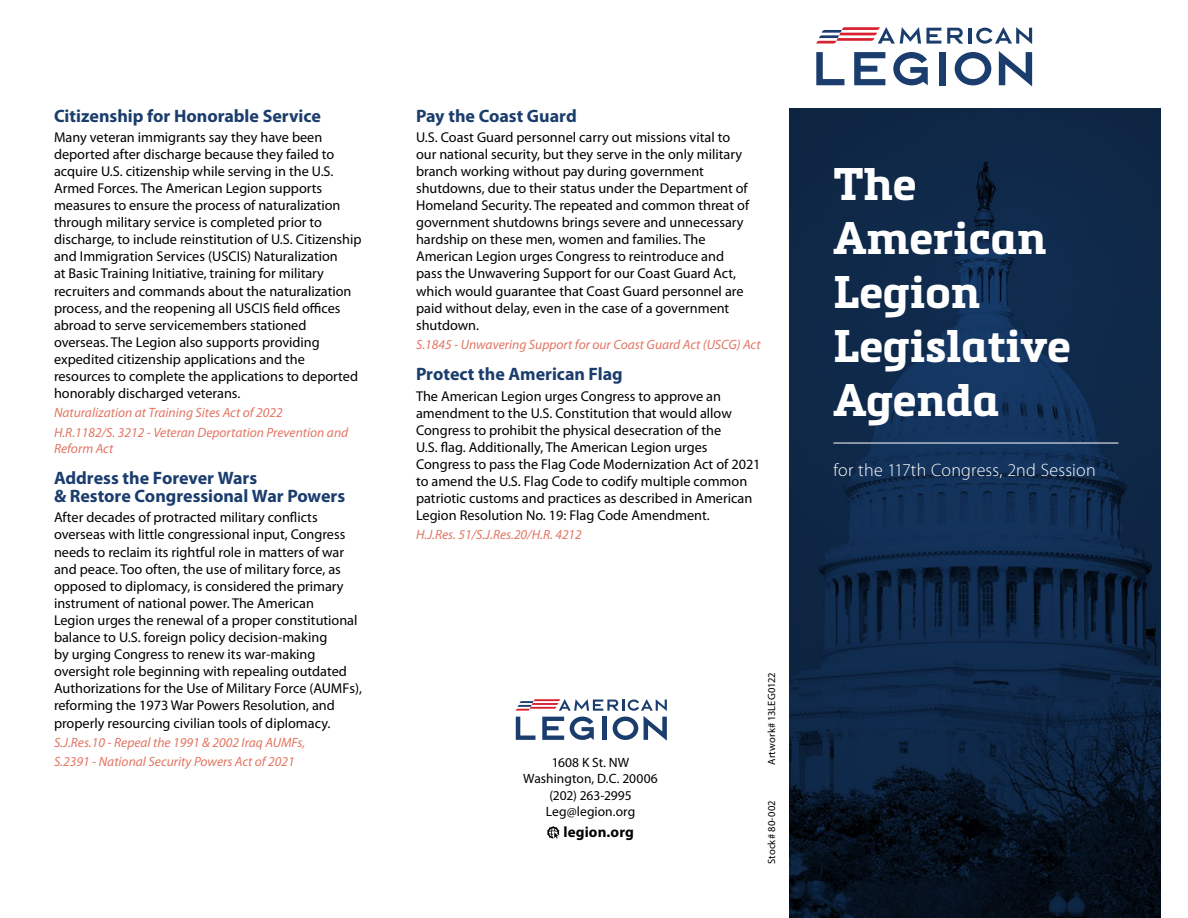
<style>
.page{position:relative;width:1188px;height:918px;background:#fff}
.page>*{position:absolute;margin:0;border:0;box-sizing:border-box;transform-origin:0 0}
.Body{font:700 45px/54px "Metronic Slab Pro";color:#fff}
.Subhead{font:700 18px/18px "Myriad Pro";color:#1b3d6d}
.t1{font:300 18px "Myriad Pro";letter-spacing:.015em;color:#fff}
.t2{font:700 15px "Myriad Pro";letter-spacing:.005em;color:#000}
.Body-2{font:14.25px/17.1px "Myriad Pro";color:#000}
.Resolution{font:italic 13.5px/16.2px "Myriad Pro";color:#e27663}
.t3{font:13.5px "Myriad Pro";color:#000}
.Subhead-2{font:10.5px "Myriad Pro";letter-spacing:.01em;color:#000}
</style>
<div class="page">
<img style="left:789px;top:108px;width:372px;height:810px">
<hr style="left:833px;top:443px;width:286px;height:1px;background:#fff">
<svg style="left:816px;top:52px;width:28px;height:33px"></svg>
<svg style="left:854px;top:52px;width:31px;height:33px"></svg>
<svg style="left:893px;top:52px;width:35px;height:33px"></svg>
<div style="left:939px;top:52px;width:7px;height:33px;background:#1b3d6d"></div>
<svg style="left:955px;top:52px;width:36px;height:33px"></svg>
<svg style="left:999px;top:51px;width:33px;height:35px"></svg>
<svg style="left:947px;top:28px;width:16px;height:16px"></svg>
<hr style="left:968px;top:28px;width:3px;height:16px;background:#1b3d6d">
<svg style="left:976px;top:27px;width:56px;height:17px"></svg>
<svg style="left:816px;top:27px;width:125px;height:17px"></svg>
<svg style="left:547px;top:826px;width:12px;height:13px"></svg>
<svg style="left:516px;top:699px;width:151px;height:42px"></svg>
<p class="Subhead" style="left:54px;top:107px;width:269px">Citizenship for Honorable Service</p>
<p class="Body-2" style="left:54px;top:129px;width:309px">Many veteran immigrants say they have been deported after discharge because they failed to acquire U.S. citizenship while serving in the U.S.<br>Armed Forces. The American Legion supports measures to ensure the process of naturalization through military service is completed prior to discharge, to include reinstitution of U.S. Citizenship and Immigration Services (USCIS) Naturalization<br>at Basic Training Initiative, training for military recruiters and commands about the naturalization process, and the reopening all USCIS field offices abroad to serve servicemembers stationed overseas. The Legion also supports providing expedited citizenship applications and the resources to complete the applications to deported honorably discharged veterans.</p>
<p class="Resolution" style="left:54px;top:405px;width:230px">Naturalization at Training Sites Act of 2022</p>
<p class="Resolution" style="left:54px;top:424px;width:296px">H.R.1182/S. 3212 - Veteran Deportation Prevention and<br>Reform Act</p>
<p class="Subhead" style="left:54px;top:469px;width:293px">Address the Forever Wars<br>&amp; Restore Congressional War Powers</p>
<p class="Body-2" style="left:54px;top:509px;width:310px">After decades of protracted military conflicts overseas with little congressional input, Congress needs to reclaim its rightful role in matters of war and peace. Too often, the use of military force, as opposed to diplomacy, is considered the primary instrument of national power. The American<br>Legion urges the renewal of a proper constitutional balance to U.S. foreign policy decision-making<br>by urging Congress to renew its war-making oversight role beginning with repealing outdated Authorizations for the Use of Military Force (AUMFs), reforming the 1973 War Powers Resolution, and properly resourcing civilian tools of diplomacy.</p>
<p class="Resolution" style="left:54px;top:734px;width:253px">S.J.Res.10 - Repeal the 1991 &amp; 2002 Iraq AUMFs,</p>
<p class="Resolution" style="left:54px;top:754px;width:242px">S.2391 - National Security Powers Act of 2021</p>
<p class="Subhead" style="left:416px;top:107px;width:162px">Pay the Coast Guard</p>
<p class="Body-2" style="left:416px;top:129px;width:335px">U.S. Coast Guard personnel carry out missions vital to our national security, but they serve in the only military branch working without pay during government shutdowns, due to their status under the Department of Homeland Security. The repeated and common threat of government shutdowns brings severe and unnecessary hardship on these men, women and families. The American Legion urges Congress to reintroduce and pass the Unwavering Support for our Coast Guard Act, which would guarantee that Coast Guard personnel are paid without delay, even in the case of a government shutdown.</p>
<p class="Resolution" style="left:416px;top:337px;width:346px">S.1845 - Unwavering Support for our Coast Guard Act (USCG) Act</p>
<p class="Subhead" style="left:416px;top:366px;width:208px">Protect the American Flag</p>
<p class="Body-2" style="left:416px;top:387px;width:346px">The American Legion urges Congress to approve an amendment to the U.S. Constitution that would allow Congress to prohibit the physical desecration of the<br>U.S. flag. Additionally, The American Legion urges Congress to pass the Flag Code Modernization Act of 2021 to amend the U.S. Flag Code to codify multiple common patriotic customs and practices as described in American Legion Resolution No. 19: Flag Code Amendment.</p>
<p class="Resolution" style="left:416px;top:527px;width:167px">H.J.Res. 51/S.J.Res.20/H.R. 4212</p>
<p class="t3" style="left:552px;top:755px;width:79px">1608 K St. NW</p>
<p class="t3" style="left:523px;top:772px;width:136px">Washington, D.C. 20006</p>
<p class="t3" style="left:549px;top:788px;width:84px">(202) 263-2995</p>
<p class="t3" style="left:546px;top:805px;width:91px">Leg@legion.org</p>
<p class="t2" style="left:564px;top:824px;width:72px">legion.org</p>
<p class="Subhead-2" style="left:766px;top:765px;width:94px;rotate:-90deg">Artwork# 13LEG0122</p>
<p class="Subhead-2" style="left:766px;top:864px;width:65px;rotate:-90deg">Stock# 80-002</p>
<p class="Body" style="left:833px;top:157px;width:239px">The<br>American<br>Legion<br>Legislative<br>Agenda</p>
<h2 class="t1" style="left:833px;top:460px;width:264px">for the 117th Congress, 2nd Session</h2>
</div>
